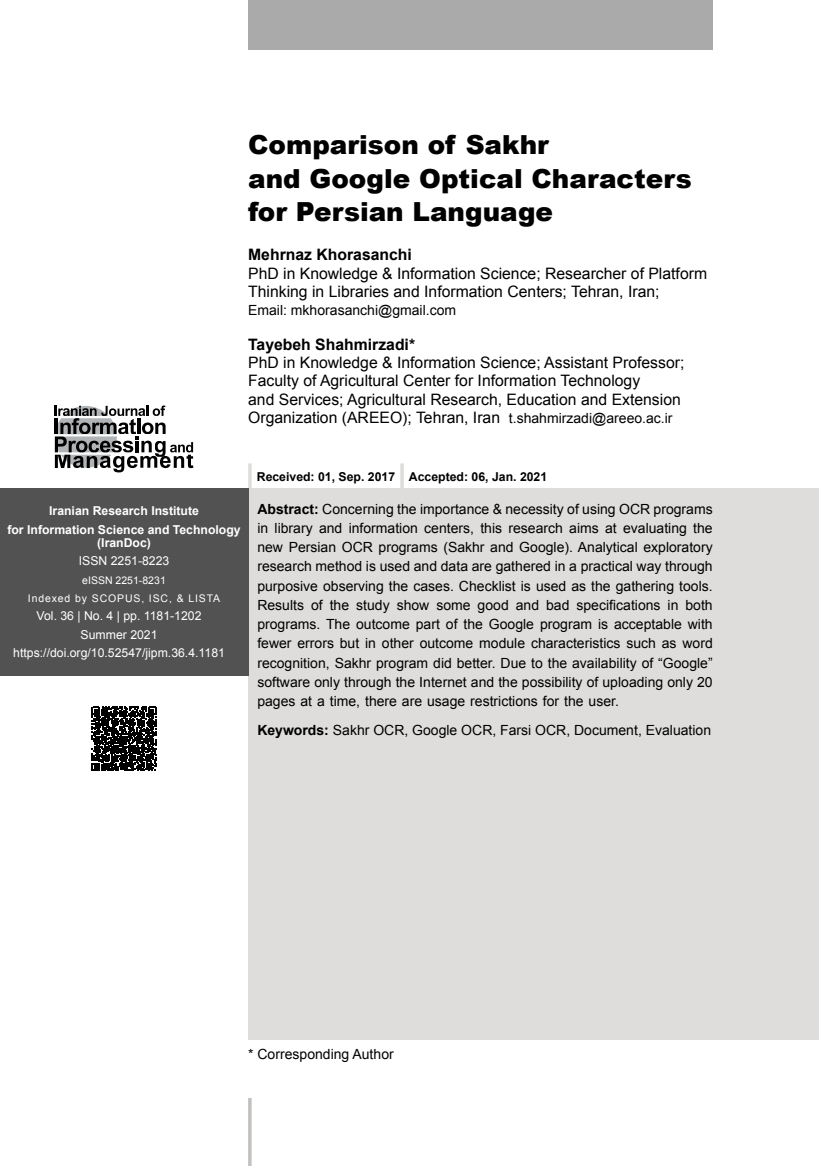
<style>
.page{position:relative;width:819px;height:1166px;background:#fff}
.page>*{position:absolute;margin:0;border:0;box-sizing:border-box;transform-origin:0 0}
.t1{font:900 26.25px/33.2px "Arial";color:#000}
.t2{font:15.75px/18.4px "Arial";color:#000}
.t3{font:700 15.75px "Arial";color:#000}
.t4{font:14px/19.2px "Arial";color:#000;text-align:justify}
.t5{font:12.25px/18.4px "Arial";color:#fff;text-align:center}
.t6{font:700 12.25px/18.4px "Arial";color:#fff;text-align:center}
.t7{font:700 12.25px "Arial";color:#000}
.t8{font:12.25px "Arial";color:#fff}
.t9{font:10.5px/18.4px "Arial";letter-spacing:.085em;color:#fff;text-align:center}
.s1{font-size:14px}
.s2{font-style:inherit}
.s3{font-weight:700}
</style>
<div class="page">
<hr style="left:248px;top:1098px;width:3px;height:68px;background:#c2c1c0">
<div style="left:248px;top:0;width:464px;height:50px;background:#aaa"></div>
<div style="left:248px;top:488px;width:571px;height:552px;background:#dedddc"></div>
<hr style="left:248px;top:463px;width:4px;height:28px;background:#dedddc">
<hr style="left:400px;top:463px;width:4px;height:28px;background:#dedddc">
<svg style="left:55px;top:405px;width:138px;height:67px"></svg>
<svg style="left:92px;top:706px;width:64px;height:65px"></svg>
<div style="left:0;top:488px;width:248px;height:188px;background:#535252"></div>
<h1 class="t1" style="left:248px;top:127px;width:445px">Comparison of Sakhr<br>and Google Optical Characters for Persian Language</h1>
<p class="t3" style="left:248px;top:244px;width:165px">Mehrnaz Khorasanchi</p>
<p class="t2" style="left:248px;top:264px;width:460px">PhD in Knowledge &amp; Information Science; Researcher of Platform<br>Thinking in Libraries and Information Centers; Tehran, Iran;</p>
<p class="t4" style="left:248px;top:301px;width:209px">Email: mkhorasanchi@gmail.com</p>
<p class="t3" style="left:248px;top:334px;width:168px">Tayebeh Shahmirzadi*</p>
<p class="t2" style="left:248px;top:353px;width:437px">PhD in Knowledge &amp; Information Science; Assistant Professor; Faculty of Agricultural Center for Information Technology<br>and Services; Agricultural Research, Education and Extension Organization (AREEO); Tehran, Iran <span class="s1">t.shahmirzadi@areeo.ac.ir</span></p>
<p class="t6" style="left:7px;top:502px;width:235px">Iranian Research Institute<br>for Information Science and Technology</p>
<p class="t6" style="left:97px;top:534px;width:55px">(IranDoc)</p>
<p class="t8" style="left:79px;top:553px;width:92px">ISSN 2251-8223</p>
<p class="t9" style="left:28px;top:571px;width:194px">e<span class="s2">ISSN 2251-8231<br></span>Indexed by SCOPUS, ISC, &amp; LISTA</p>
<p class="t5" style="left:13px;top:607px;width:213px">Vol. 36 | No. 4 | pp. 1181-1202<br>Summer 2021 https://doi.org/10.52547/jipm.36.4.1181</p>
<p class="t7" style="left:257px;top:469px;width:292px">Received: 01, Sep. 2017 Accepted: 06, Jan. 2021</p>
<p class="t4" style="left:257px;top:499px;width:457px"><span class="s3">Abstract:</span> Concerning the importance &amp; necessity of using OCR programs in library and information centers, this research aims at evaluating the new Persian OCR programs (Sakhr and Google). Analytical exploratory research method is used and data are gathered in a practical way through purposive observing the cases. Checklist is used as the gathering tools.<br>Results of the study show some good and bad specifications in both programs. The outcome part of the Google program is acceptable with fewer errors but in other outcome module characteristics such as word recognition, Sakhr program did better. Due to the availability of “Google” software only through the Internet and the possibility of uploading only 20 pages at a time, there are usage restrictions for the user.</p>
<p class="t4" style="left:257px;top:721px;width:455px"><span class="s3">Keywords:</span> Sakhr OCR, Google OCR, Farsi OCR, Document, Evaluation</p>
<p class="t4" style="left:248px;top:1045px;width:147px">* Corresponding Author</p>
</div>
